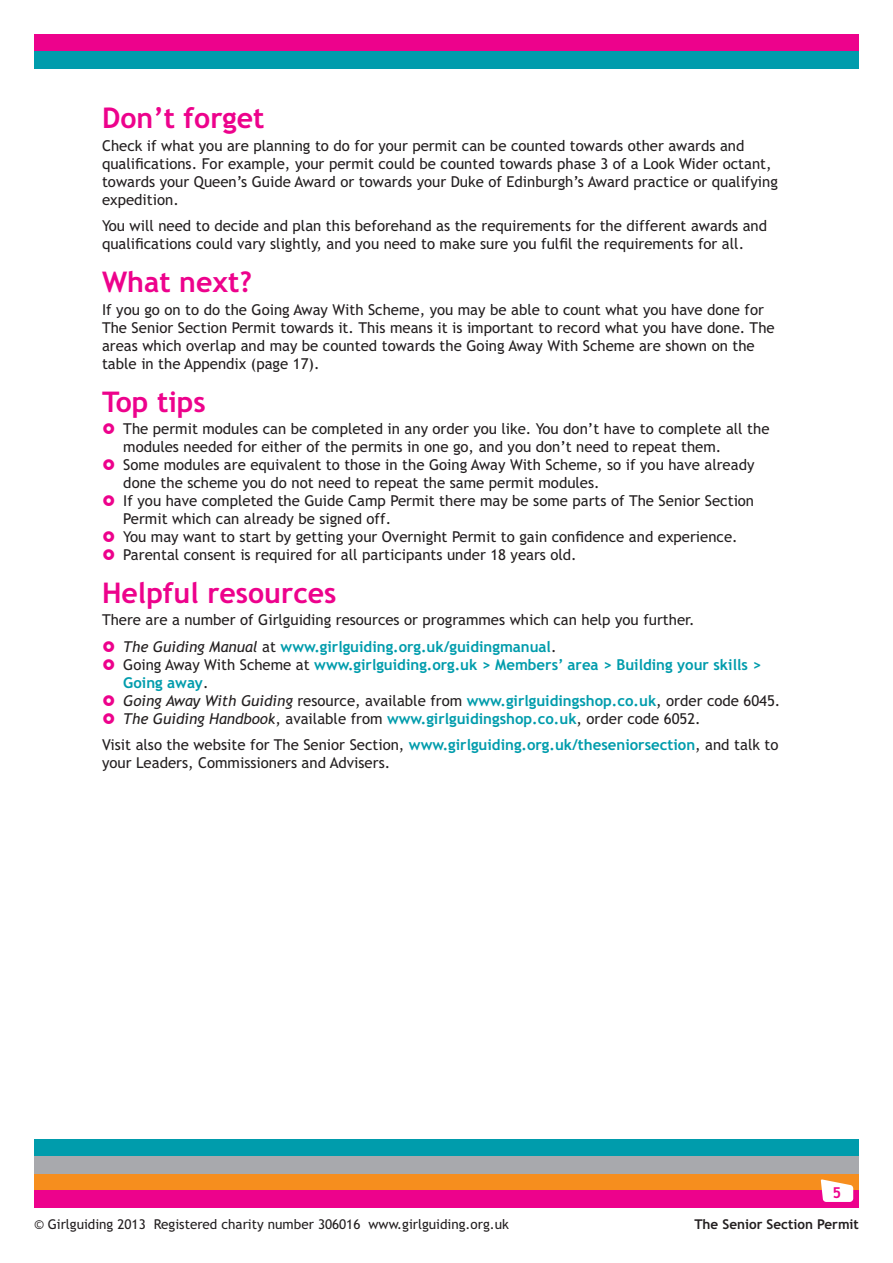
<style>
.page{position:relative;width:893px;height:1263px;background:#fff}
.page>*{position:absolute;margin:0;border:0;box-sizing:border-box;transform-origin:0 0}
.B_Head{font:700 28.5px "Trebuchet MSPS";color:#ed028c}
.Body_copy{font:15px/18px "Trebuchet MSPS";color:#231f20}
.Bullets_Body_copy{font:15px/18px "Trebuchet MSPS";color:#231f20}
.Bullets_Body_copy-2{font:700 15px/18px "Trebuchet MSPS";color:#009cac}
.Bullets_Body_copy_wi{font:15px "Trebuchet MSPS";color:#231f20}
.t1{font:700 15px "Trebuchet MSPS";color:#ed028c}
.t2{font:13.5px "Trebuchet MSPS";color:#231f20}
.t3{font:700 13.5px "Trebuchet MSPS";color:#231f20}
.s1{font-weight:400;font-style:italic;color:#231f20}
.s2{font-weight:400;color:#231f20}
.s3{font-style:italic}
.s4{font-weight:700;color:#009cac}
</style>
<div class="page">
<div style="left:34px;top:1174px;width:825px;height:17px;background:#f68e1e"></div>
<div style="left:34px;top:1191px;width:825px;height:17px;background:#ed028c"></div>
<div style="left:34px;top:1140px;width:825px;height:17px;background:#009cac"></div>
<div style="left:34px;top:1157px;width:825px;height:17px;background:#a8a9ad"></div>
<svg style="left:821px;top:1179px;width:32px;height:23px"></svg>
<div style="left:34px;top:34px;width:825px;height:17px;background:#ed028c"></div>
<div style="left:34px;top:51px;width:825px;height:17px;background:#009cac"></div>
<p class="B_Head" style="left:102px;top:102px;width:164px">Don’t forget</p>
<p class="Body_copy" style="left:102px;top:136px;width:677px">Check if what you are planning to do for your permit can be counted towards other awards and qualifications. For example, your permit could be counted towards phase 3 of a Look Wider octant, towards your Queen’s Guide Award or towards your Duke of Edinburgh’s Award practice or qualifying expedition.</p>
<p class="Body_copy" style="left:102px;top:217px;width:667px">You will need to decide and plan this beforehand as the requirements for the different awards and qualifications could vary slightly, and you need to make sure you fulfil the requirements for all.</p>
<p class="B_Head" style="left:102px;top:265px;width:151px">What next?</p>
<p class="Body_copy" style="left:102px;top:300px;width:674px">If you go on to do the Going Away With Scheme, you may be able to count what you have done for The Senior Section Permit towards it. This means it is important to record what you have done. The areas which overlap and may be counted towards the Going Away With Scheme are shown on the table in the Appendix (page 17).</p>
<p class="B_Head" style="left:102px;top:385px;width:105px">Top tips</p>
<p class="Bullets_Body_copy" style="left:123px;top:419px;width:648px">The permit modules can be completed in any order you like. You don’t have to complete all the modules needed for either of the permits in one go, and you don’t need to repeat them.</p>
<p class="Bullets_Body_copy" style="left:123px;top:455px;width:633px">Some modules are equivalent to those in the Going Away With Scheme, so if you have already done the scheme you do not need to repeat the same permit modules.</p>
<p class="Bullets_Body_copy" style="left:123px;top:491px;width:632px">If you have completed the Guide Camp Permit there may be some parts of The Senior Section<br>Permit which can already be signed off.</p>
<p class="Bullets_Body_copy" style="left:123px;top:527px;width:616px">You may want to start by getting your Overnight Permit to gain confidence and experience.</p>
<p class="Bullets_Body_copy_wi" style="left:123px;top:546px;width:455px">Parental consent is required for all participants under 18 years old.</p>
<p class="B_Head" style="left:102px;top:576px;width:236px">Helpful resources</p>
<p class="Body_copy" style="left:102px;top:611px;width:594px">There are a number of Girlguiding resources or programmes which can help you further.</p>
<p class="Bullets_Body_copy-2" style="left:123px;top:637px;width:435px"><span class="s1">The Guiding Manual</span> <span class="s2">at</span> www.girlguiding.org.uk/guidingmanual<span class="s2">.</span></p>
<p class="Bullets_Body_copy-2" style="left:123px;top:655px;width:639px"><span class="s2">Going Away With Scheme at</span> www.girlguiding.org.uk &gt; Members’ area &gt; Building your skills &gt;<br>Going away<span class="s2">.</span></p>
<p class="Bullets_Body_copy" style="left:123px;top:691px;width:659px"><span class="s3">Going Away With Guiding</span> resource, available from <span class="s4">www.girlguidingshop.co.uk</span>, order code 6045.</p>
<p class="Bullets_Body_copy_wi" style="left:123px;top:709px;width:579px"><span class="s3">The Guiding Handbook</span>, available from <span class="s4">www.girlguidingshop.co.uk</span>, order code 6052.</p>
<p class="Body_copy" style="left:102px;top:736px;width:678px">Visit also the website for The Senior Section, <span class="s4">www.girlguiding.org.uk/theseniorsection</span>, and talk to your Leaders, Commissioners and Advisers.</p>
<p class="t1" style="left:833px;top:1183px;width:10px">5</p>
<p class="t2" style="left:34px;top:1216px;width:476px">© Girlguiding 2013 Registered charity number 306016 www.girlguiding.org.uk</p>
<p class="t3" style="left:694px;top:1216px;width:166px">The Senior Section Permit</p>
</div>
